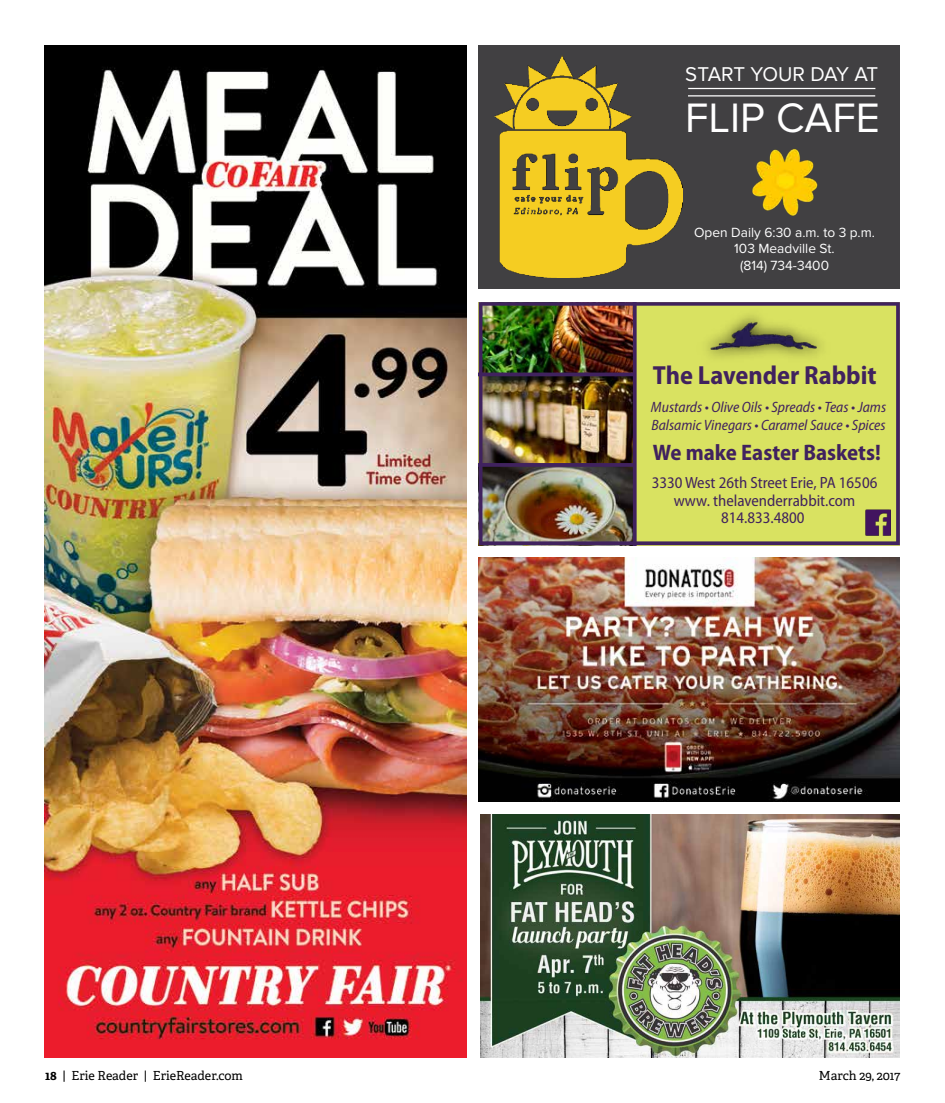
<style>
.page{position:relative;width:945px;height:1103px;background:#fff}
.page>*{position:absolute;margin:0;border:0;box-sizing:border-box;transform-origin:0 0}
.t1{font:42.62px "Proxima Nova";color:#fff}
.t2{font:700 semi-condensed 26.25px "Myriad Pro";color:#40225e}
.t3{font:700 semi-condensed 22.5px "Myriad Pro";color:#40225e}
.t4{font:20.75px "Proxima Nova";letter-spacing:-.035em;color:#fff}
.t5{font:semi-condensed 16.25px/17.5px "Myriad Pro";color:#40225e;text-align:center}
.t6{font:italic semi-condensed 15px/18px "Myriad Pro";color:#40225e}
.t7{font:13.75px/16.5px "Proxima Nova";color:#fff;text-align:center}
.t8{font:12.5px "Adelle";color:#000}
.s1{font-weight:700}
</style>
<div class="page">
<img style="left:45px;top:45px;width:421px;height:1012px">
<div style="left:479px;top:45px;width:421px;height:244px;background:#414042"></div>
<img style="left:494px;top:55px;width:189px;height:222px">
<img style="left:752px;top:148px;width:66px;height:68px">
<hr style="left:688px;top:88px;width:187px;height:1px;background:#fff">
<hr style="left:688px;top:95px;width:187px;height:1px;background:#fff">
<img style="left:480px;top:815px;width:420px;height:243px">
<img style="left:479px;top:558px;width:421px;height:243px">
<img style="left:479px;top:302px;width:421px;height:243px">
<img style="left:692px;top:303px;width:144px;height:65px">
<img style="left:707px;top:317px;width:113px;height:38px">
<h3 class="t4" style="left:685px;top:62px;width:195px">START YOUR DAY AT</h3>
<h1 class="t1" style="left:685px;top:93px;width:196px">FLIP CAFE</h1>
<p class="t7" style="left:694px;top:224px;width:182px">Open Daily 6:30 a.m. to 3 p.m.<br>103 Meadville St.<br>(814) 734-3400</p>
<h2 class="t2" style="left:653px;top:360px;width:225px">The Lavender Rabbit</h2>
<p class="t6" style="left:651px;top:398px;width:237px">Mustards • Olive Oils • Spreads • Teas • Jams<br>Balsamic Vinegars • Caramel Sauce • Spices</p>
<h3 class="t3" style="left:653px;top:440px;width:230px">We make Easter Baskets!</h3>
<p class="t5" style="left:652px;top:474px;width:227px">3330 West 26th Street Erie, PA 16506 www. thelavenderrabbit.com<br>814.833.4800</p>
<p class="t8" style="left:45px;top:1066px;width:199px"><span class="s1">18</span> | Erie Reader | ErieReader.com</p>
<p class="t8" style="left:819px;top:1066px;width:83px">March 29, 2017</p>
</div>
